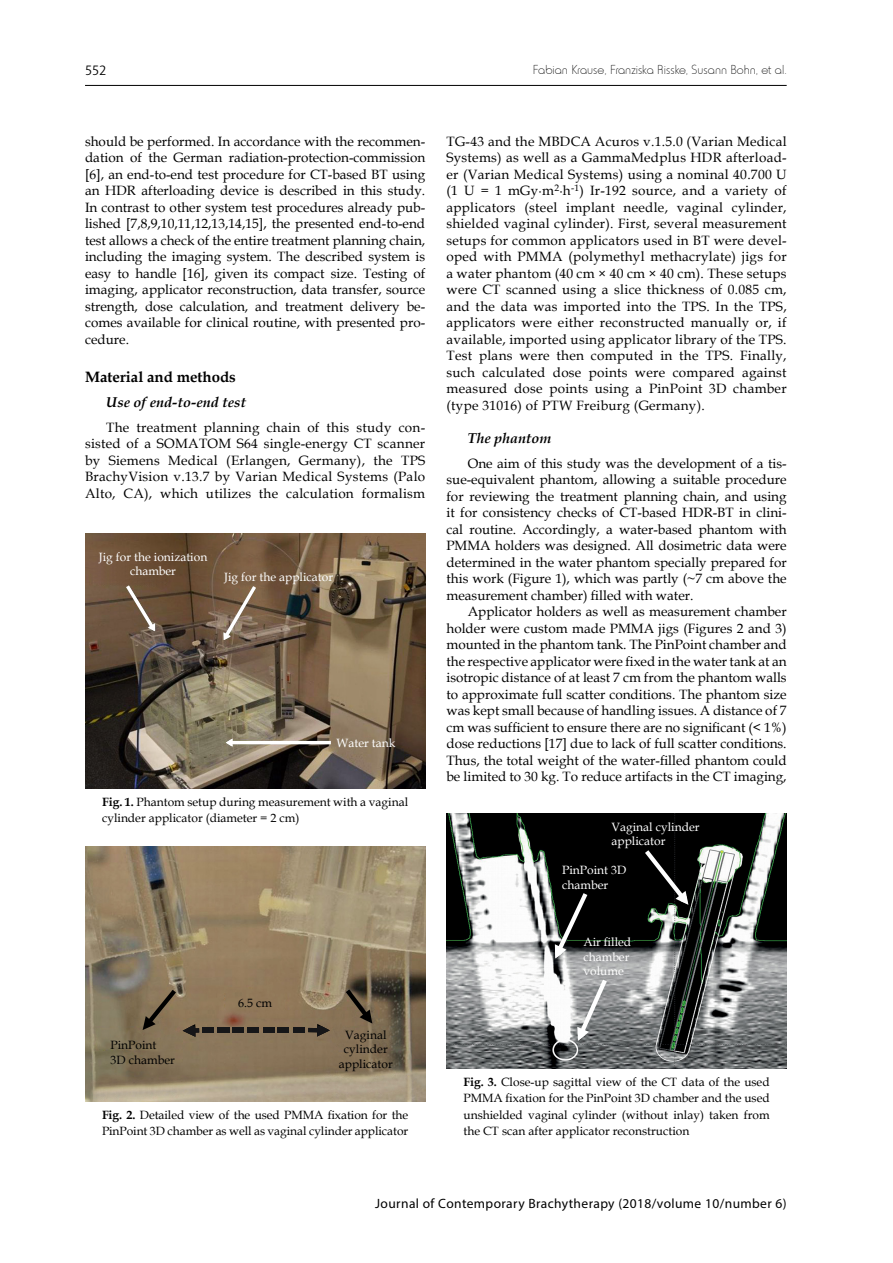
<style>
.page{position:relative;width:893px;height:1263px;background:#fff}
.page>*{position:absolute;margin:0;border:0;box-sizing:border-box;transform-origin:0 0}
.t1{font:700 15px "Book Antiqua";color:#000}
.t2{font:italic 700 14.25px "Book Antiqua";color:#000}
.t3{font:14.25px "Naomi Sans EFNPS Light";color:#000}
.t4{font:13.5px/16.5px "Book Antiqua";color:#000;text-align:justify}
.t5{font:13.5px "Myriad Pro";letter-spacing:.03em;color:#000}
.t6{font:13.5px "Horatio D Ligh";color:#000}
.t7{font:12px/16.5px "Book Antiqua";color:#000}
.t8{font:12px/14.4px "Book Antiqua";color:#fff}
.s1{font-weight:700}
</style>
<div class="page">
<hr style="left:85px;top:85px;width:702px;height:1px;background:#000">
<img style="left:85px;top:534px;width:340px;height:255px">
<img style="left:226px;top:738px;width:105px;height:9px">
<img style="left:223px;top:586px;width:33px;height:54px">
<img style="left:126px;top:585px;width:29px;height:46px">
<img style="left:85px;top:847px;width:340px;height:255px">
<img style="left:346px;top:989px;width:26px;height:34px">
<img style="left:143px;top:990px;width:33px;height:40px">
<img style="left:308px;top:1024px;width:22px;height:2px">
<img style="left:308px;top:1026px;width:22px;height:10px">
<img style="left:183px;top:1024px;width:16px;height:1px">
<img style="left:183px;top:1025px;width:16px;height:12px">
<svg style="left:203px;top:1028px;width:102px;height:4px"></svg>
<img style="left:446px;top:813px;width:341px;height:256px">
<img style="left:555px;top:893px;width:32px;height:65px">
<img style="left:577px;top:979px;width:30px;height:62px">
<img style="left:645px;top:850px;width:43px;height:55px">
<p class="t3" style="left:85px;top:62px;width:23px">552</p>
<p class="t6" style="left:533px;top:62px;width:255px">Fabian Krause, Franziska Risske, Susann Bohn, et al.</p>
<p class="t4" style="left:85px;top:133px;width:342px">should be performed. In accordance with the recommen&shy;dation of the German radiation-protection-commission [6], an end-to-end test procedure for CT-based BT using an HDR afterloading device is described in this study.<br>In contrast to other system test procedures already pub&shy;lished [7,8,9,10,11,12,13,14,15], the presented end-to-end test allows a check of the entire treatment planning chain, including the imaging system. The described system is easy to handle [16], given its compact size. Testing of imaging, applicator reconstruction, data transfer, source strength, dose calculation, and treatment delivery be&shy;comes available for clinical routine, with presented pro&shy;cedure.</p>
<p class="t1" style="left:85px;top:367px;width:152px">Material and methods</p>
<p class="t2" style="left:106px;top:392px;width:141px">Use of end-to-end test</p>
<p class="t4" style="left:85px;top:419px;width:342px;text-indent:21px">The treatment planning chain of this study con&shy;sisted of a SOMATOM S64 single-energy CT scanner by Siemens Medical (Erlangen, Germany), the TPS BrachyVision v.13.7 by Varian Medical Systems (Palo Alto, CA), which utilizes the calculation formalism</p>
<p class="t8" style="left:99px;top:549px;width:110px;text-align:center">Jig for the ionization chamber</p>
<p class="t8" style="left:224px;top:570px;width:111px">Jig for the applicator</p>
<p class="t8" style="left:336px;top:736px;width:60px">Water tank</p>
<p class="t7" style="left:102px;top:793px;width:308px"><span class="s1">Fig. 1.</span> Phantom setup during measurement with a vaginal cylinder applicator (diameter = 2 cm)</p>
<p class="t7" style="left:238px;top:995px;width:35px">6.5 cm</p>
<p class="t7" style="left:111px;top:1038px;width:66px;line-height:14.4px">PinPoint<br>3D chamber</p>
<p class="t7" style="left:339px;top:1027px;width:55px;line-height:14.4px;text-align:center">Vaginal cylinder applicator</p>
<p class="t7" style="left:102px;top:1106px;width:308px"><span class="s1">Fig. 2.</span> Detailed view of the used PMMA fixation for the<br>PinPoint 3D chamber as well as vaginal cylinder applicator</p>
<p class="t4" style="left:446px;top:133px;width:342px">TG-43 and the MBDCA Acuros v.1.5.0 (Varian Medical Systems) as well as a GammaMedplus HDR afterload&shy;er (Varian Medical Systems) using a nominal 40.700 U (1 U = 1 mGy∙m<sup>2</sup>∙h<sup>-1</sup>) Ir-192 source, and a variety of applicators (steel implant needle, vaginal cylinder, shielded vaginal cylinder). First, several measurement setups for common applicators used in BT were devel&shy;oped with PMMA (polymethyl methacrylate) jigs for a water phantom (40 cm × 40 cm × 40 cm). These setups were CT scanned using a slice thickness of 0.085 cm, and the data was imported into the TPS. In the TPS, applicators were either reconstructed manually or, if available, imported using applicator library of the TPS.<br>Test plans were then computed in the TPS. Finally, such calculated dose points were compared against measured dose points using a PinPoint 3D chamber (type 31016) of PTW Freiburg (Germany).</p>
<p class="t2" style="left:468px;top:428px;width:85px">The phantom</p>
<p class="t4" style="left:446px;top:455px;width:342px;text-indent:21px">One aim of this study was the development of a tis&shy;sue-equivalent phantom, allowing a suitable procedure for reviewing the treatment planning chain, and using it for consistency checks of CT-based HDR-BT in clini&shy;cal routine. Accordingly, a water-based phantom with PMMA holders was designed. All dosimetric data were determined in the water phantom specially prepared for this work (Figure 1), which was partly (~7 cm above the measurement chamber) filled with water.</p>
<p class="t4" style="left:446px;top:603px;width:342px;text-indent:21px">Applicator holders as well as measurement chamber holder were custom made PMMA jigs (Figures 2 and 3) mounted in the phantom tank. The PinPoint chamber and the respective applicator were fixed in the water tank at an isotropic distance of at least 7 cm from the phantom walls to approximate full scatter conditions. The phantom size was kept small because of handling issues. A distance of 7 cm was sufficient to ensure there are no significant (&lt; 1%) dose reductions [17] due to lack of full scatter conditions.<br>Thus, the total weight of the water-filled phantom could be limited to 30 kg. To reduce artifacts in the CT imaging,</p>
<p class="t8" style="left:611px;top:819px;width:90px">Vaginal cylinder applicator</p>
<p class="t8" style="left:562px;top:863px;width:66px">PinPoint 3D chamber</p>
<p class="t8" style="left:583px;top:935px;width:49px">Air filled chamber volume</p>
<p class="t7" style="left:463px;top:1073px;width:308px;text-align:justify"><span class="s1">Fig. 3.</span> Close-up sagittal view of the CT data of the used PMMA fixation for the PinPoint 3D chamber and the used unshielded vaginal cylinder (without inlay) taken from the CT scan after applicator reconstruction</p>
<p class="t5" style="left:375px;top:1195px;width:413px">Journal of Contemporary Brachytherapy (2018/volume 10/number 6)</p>
</div>
